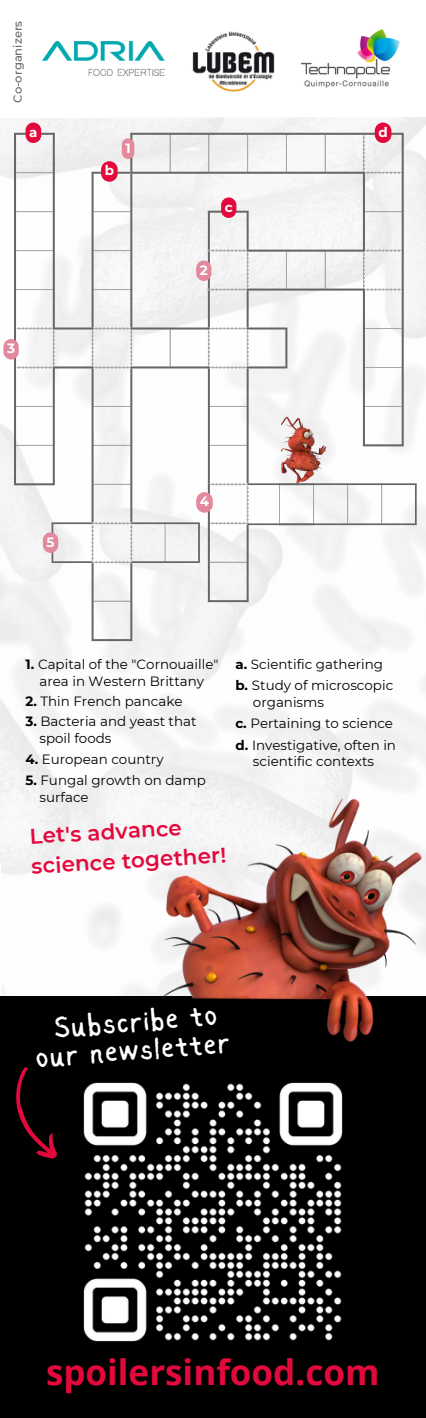
<style>
.page{position:relative;width:426px;height:1418px;background:#fff}
.page>*{position:absolute;margin:0;border:0;box-sizing:border-box;transform-origin:0 0}
.t1{font:700 35px "Open Sans";color:#e3093d}
.t2{font:30px/28.2px "Sigher";color:#fff;text-align:center}
.t3{font:600 21.5px/29.8px "Montserrat";color:#e3093d}
.t4{font:13.5px/17px "Montserrat";color:#000}
.t5{font:700 13.5px "Montserrat";color:#fff}
.t6{font:500 11.5px "Montserrat";color:#676666}
.s1{font-weight:700}
</style>
<div class="page">
<img style="left:0;top:117px;width:426px;height:879px">
<div style="left:0;top:996px;width:426px;height:421px;background:#000"></div>
<img style="left:161px;top:791px;width:265px;height:251px">
<svg style="left:16px;top:1067px;width:41px;height:92px"></svg>
<img style="left:192px;top:31px;width:83px;height:61px">
<img style="left:43px;top:41px;width:121px;height:34px">
<img style="left:301px;top:29px;width:98px;height:59px">
<img style="left:83px;top:1082px;width:260px;height:260px">
<hr style="left:169px;top:135px;width:1px;height:37px;background:#a6a7a8">
<hr style="left:169px;top:329px;width:1px;height:37px;background:#a6a7a8">
<hr style="left:208px;top:135px;width:1px;height:37px;background:#a6a7a8">
<hr style="left:247px;top:135px;width:1px;height:37px;background:#a6a7a8">
<hr style="left:286px;top:135px;width:1px;height:37px;background:#a6a7a8">
<hr style="left:286px;top:252px;width:1px;height:36px;background:#a6a7a8">
<hr style="left:324px;top:135px;width:1px;height:37px;background:#a6a7a8">
<hr style="left:324px;top:252px;width:1px;height:36px;background:#a6a7a8">
<hr style="left:16px;top:172px;width:37px;height:1px;background:#a6a7a8">
<hr style="left:16px;top:211px;width:37px;height:1px;background:#a6a7a8">
<hr style="left:93px;top:211px;width:37px;height:1px;background:#a6a7a8">
<hr style="left:365px;top:211px;width:36px;height:1px;background:#a6a7a8">
<hr style="left:16px;top:250px;width:37px;height:1px;background:#a6a7a8">
<hr style="left:93px;top:250px;width:37px;height:1px;background:#a6a7a8">
<hr style="left:16px;top:289px;width:37px;height:1px;background:#a6a7a8">
<hr style="left:93px;top:289px;width:37px;height:1px;background:#a6a7a8">
<hr style="left:365px;top:328px;width:36px;height:1px;background:#a6a7a8">
<hr style="left:365px;top:367px;width:36px;height:1px;background:#a6a7a8">
<hr style="left:16px;top:406px;width:37px;height:1px;background:#a6a7a8">
<hr style="left:93px;top:406px;width:37px;height:1px;background:#a6a7a8">
<hr style="left:210px;top:406px;width:36px;height:1px;background:#a6a7a8">
<hr style="left:365px;top:406px;width:36px;height:1px;background:#a6a7a8">
<hr style="left:16px;top:445px;width:37px;height:1px;background:#a6a7a8">
<hr style="left:93px;top:445px;width:37px;height:1px;background:#a6a7a8">
<hr style="left:210px;top:445px;width:36px;height:1px;background:#a6a7a8">
<hr style="left:93px;top:484px;width:37px;height:1px;background:#a6a7a8">
<hr style="left:210px;top:562px;width:36px;height:1px;background:#a6a7a8">
<hr style="left:93px;top:600px;width:37px;height:1px;background:#a6a7a8">
<hr style="left:92px;top:174px;width:1px;height:153px;background:#676666">
<hr style="left:92px;top:368px;width:1px;height:154px;background:#676666">
<hr style="left:92px;top:563px;width:1px;height:76px;background:#676666">
<hr style="left:130px;top:174px;width:2px;height:153px;background:#676666">
<hr style="left:130px;top:368px;width:2px;height:154px;background:#676666">
<hr style="left:130px;top:563px;width:2px;height:76px;background:#676666">
<hr style="left:208px;top:213px;width:2px;height:114px;background:#676666">
<hr style="left:208px;top:368px;width:2px;height:115px;background:#676666">
<hr style="left:208px;top:563px;width:2px;height:37px;background:#676666">
<hr style="left:246px;top:213px;width:2px;height:37px;background:#676666">
<hr style="left:246px;top:290px;width:2px;height:37px;background:#676666">
<hr style="left:246px;top:368px;width:2px;height:115px;background:#676666">
<hr style="left:246px;top:524px;width:2px;height:76px;background:#676666">
<hr style="left:92px;top:172px;width:38px;height:2px;background:#676666">
<hr style="left:208px;top:211px;width:40px;height:2px;background:#676666">
<hr style="left:208px;top:600px;width:40px;height:2px;background:#676666">
<hr style="left:92px;top:639px;width:40px;height:2px;background:#676666">
<svg style="left:363px;top:137px;width:36px;height:37px"></svg>
<svg style="left:363px;top:250px;width:36px;height:40px"></svg>
<svg style="left:18px;top:327px;width:37px;height:41px"></svg>
<svg style="left:212px;top:483px;width:36px;height:41px"></svg>
<svg style="left:208px;top:250px;width:40px;height:40px"></svg>
<svg style="left:91px;top:522px;width:41px;height:41px"></svg>
<svg style="left:91px;top:327px;width:41px;height:41px"></svg>
<svg style="left:208px;top:327px;width:40px;height:41px"></svg>
<hr style="left:14px;top:135px;width:2px;height:348px;background:#676666">
<hr style="left:53px;top:135px;width:2px;height:192px;background:#676666">
<hr style="left:53px;top:368px;width:2px;height:115px;background:#676666">
<hr style="left:130px;top:135px;width:2px;height:37px;background:#676666">
<hr style="left:208px;top:483px;width:2px;height:80px;background:#676666">
<hr style="left:285px;top:329px;width:2px;height:37px;background:#676666">
<hr style="left:363px;top:174px;width:2px;height:76px;background:#676666">
<hr style="left:363px;top:290px;width:2px;height:154px;background:#676666">
<hr style="left:401px;top:135px;width:2px;height:309px;background:#676666">
<hr style="left:14px;top:133px;width:41px;height:2px;background:#676666">
<hr style="left:130px;top:133px;width:273px;height:2px;background:#676666">
<hr style="left:130px;top:172px;width:235px;height:2px;background:#676666">
<hr style="left:246px;top:250px;width:119px;height:2px;background:#676666">
<hr style="left:246px;top:288px;width:119px;height:2px;background:#676666">
<hr style="left:53px;top:327px;width:40px;height:2px;background:#676666">
<hr style="left:130px;top:327px;width:80px;height:2px;background:#676666">
<hr style="left:246px;top:327px;width:41px;height:2px;background:#676666">
<hr style="left:53px;top:366px;width:40px;height:2px;background:#676666">
<hr style="left:130px;top:366px;width:80px;height:2px;background:#676666">
<hr style="left:246px;top:366px;width:41px;height:2px;background:#676666">
<hr style="left:363px;top:444px;width:40px;height:2px;background:#676666">
<hr style="left:14px;top:483px;width:41px;height:2px;background:#676666">
<img style="left:281px;top:415px;width:45px;height:76px">
<svg style="left:122px;top:138px;width:12px;height:21px"></svg>
<div style="left:196px;top:260px;width:15px;height:21px;background:#e2899e;border-radius:8px"></div>
<div style="left:3px;top:339px;width:16px;height:20px;background:#e2899e;border-radius:8px"></div>
<div style="left:196px;top:492px;width:17px;height:21px;background:#e2899e;border-radius:8px"></div>
<div style="left:26px;top:122px;width:15px;height:21px;background:#e3093d;border-radius:8px"></div>
<div style="left:101px;top:161px;width:17px;height:21px;background:#e3093d;border-radius:8px"></div>
<div style="left:221px;top:197px;width:15px;height:21px;background:#e3093d;border-radius:8px"></div>
<div style="left:374px;top:122px;width:17px;height:21px;background:#e3093d;border-radius:8px"></div>
<hr style="left:164px;top:524px;width:1px;height:37px;background:#a6a7a8">
<hr style="left:52px;top:524px;width:1px;height:37px;background:#676666">
<hr style="left:198px;top:524px;width:2px;height:37px;background:#676666">
<hr style="left:52px;top:522px;width:40px;height:2px;background:#676666">
<hr style="left:132px;top:522px;width:68px;height:2px;background:#676666">
<hr style="left:52px;top:561px;width:40px;height:2px;background:#676666">
<hr style="left:132px;top:561px;width:68px;height:2px;background:#676666">
<div style="left:43px;top:532px;width:15px;height:21px;background:#e2899e;border-radius:8px"></div>
<hr style="left:279px;top:485px;width:1px;height:38px;background:#a6a7a8">
<hr style="left:313px;top:485px;width:1px;height:38px;background:#a6a7a8">
<hr style="left:347px;top:485px;width:1px;height:38px;background:#a6a7a8">
<hr style="left:381px;top:485px;width:1px;height:38px;background:#a6a7a8">
<hr style="left:415px;top:485px;width:1px;height:38px;background:#676666">
<hr style="left:248px;top:483px;width:31px;height:2px;background:#676666">
<hr style="left:314px;top:483px;width:102px;height:2px;background:#676666">
<hr style="left:248px;top:523px;width:31px;height:2px;background:#676666">
<hr style="left:314px;top:523px;width:102px;height:2px;background:#676666">
<hr style="left:279px;top:483px;width:35px;height:2px;background:#676666">
<hr style="left:279px;top:523px;width:35px;height:2px;background:#676666">
<p class="t6" style="left:11px;top:103px;width:83px;rotate:-90deg">Co-organizers</p>
<h4 class="t5" style="left:29px;top:124px;width:10px">a</h4>
<p class="t5" style="left:7px;top:340px;width:9px">3</p>
<p class="t5" style="left:105px;top:162px;width:11px">b</p>
<p class="t5" style="left:125px;top:139px;width:7px">1</p>
<h4 class="t5" style="left:46px;top:533px;width:10px">5</h4>
<h4 class="t5" style="left:225px;top:198px;width:9px">c</h4>
<p class="t5" style="left:200px;top:261px;width:9px">2</p>
<p class="t5" style="left:200px;top:493px;width:11px">4</p>
<h4 class="t5" style="left:378px;top:124px;width:11px">d</h4>
<p class="t4" style="left:25px;top:655px;width:194px;text-align:center"><span class="s1">1.</span> Capital of the "Cornouaille" area in Western Brittany</p>
<p class="t4" style="left:25px;top:692px;width:159px"><span class="s1">2.</span> Thin French pancake</p>
<p class="t4" style="left:39px;top:712px;width:158px;text-indent:-14px"><span class="s1">3.</span> Bacteria and yeast that spoil foods</p>
<p class="t4" style="left:25px;top:750px;width:140px"><span class="s1">4.</span> European country</p>
<p class="t4" style="left:25px;top:771px;width:182px"><span class="s1">5.</span> Fungal growth on damp</p>
<p class="t4" style="left:39px;top:788px;width:51px">surface</p>
<p class="t3" style="left:29px;top:821px;width:197px;rotate:-3deg">Let's advance science together!</p>
<h4 class="t4" style="left:235px;top:656px;width:149px"><span class="s1">a.</span> Scientific gathering</h4>
<p class="t4" style="left:253px;top:677px;width:142px;text-indent:-18px"><span class="s1">b.</span> Study of microscopic organisms</p>
<h4 class="t4" style="left:235px;top:715px;width:159px"><span class="s1">c.</span> Pertaining to science</h4>
<h4 class="t4" style="left:235px;top:736px;width:162px"><span class="s1">d.</span> Investigative, often in</h4>
<h4 class="t4" style="left:253px;top:753px;width:123px">scientific contexts</h4>
<p class="t2" style="left:32px;top:1018px;width:196px;rotate:-5deg">Subscribe to our newsletter</p>
<p class="t1" style="left:46px;top:1347px;width:335px">spoilersinfood.com</p>
</div>
